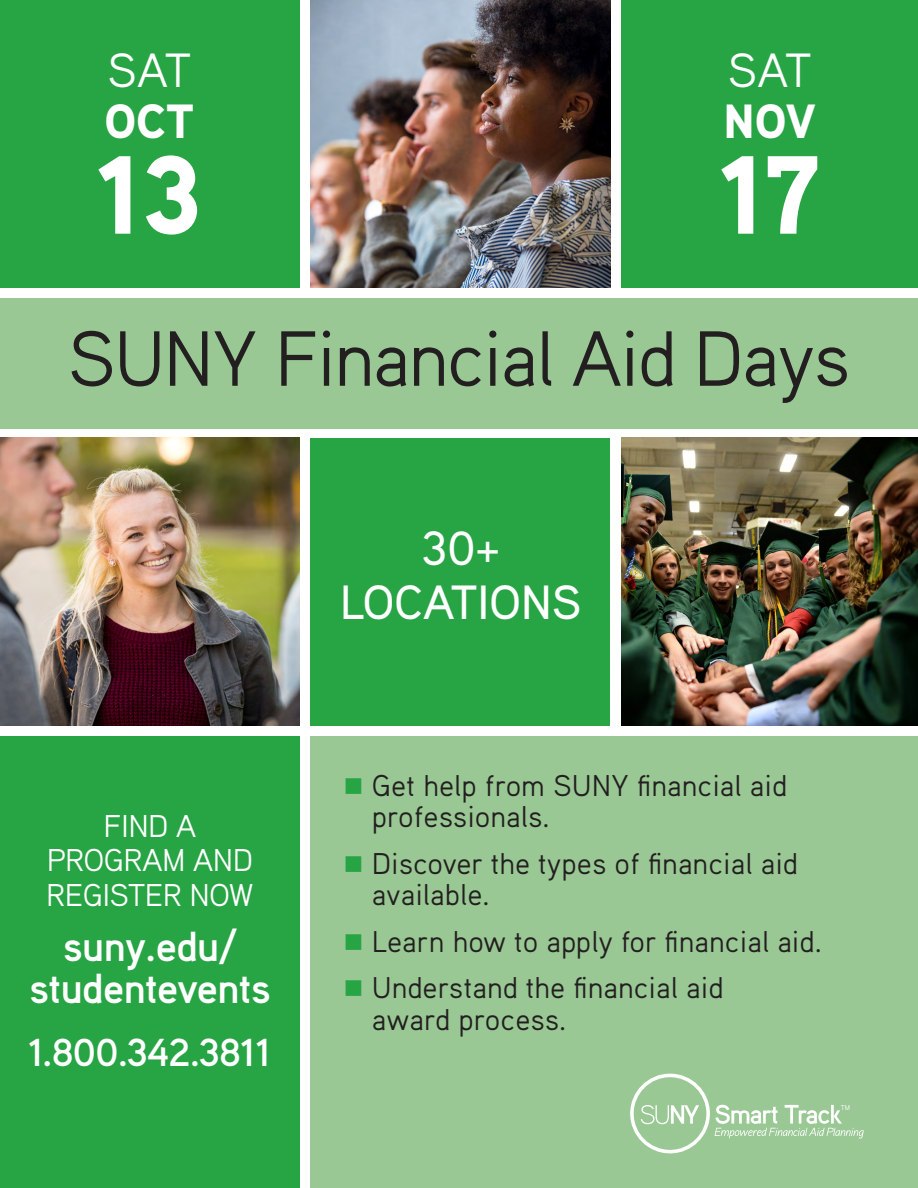
<style>
.page{position:relative;width:918px;height:1188px;background:#fff}
.page>*{position:absolute;margin:0;border:0;box-sizing:border-box;transform-origin:0 0}
.t1{font:900 111px "Aaux Pro OT";color:#fff}
.t2{font:78px "Aaux Pro";letter-spacing:-.03em;color:#231f20}
.t3{font:500 48px/54px "Aaux Pro OT";color:#fff;text-align:center}
.t4{font:48px "Aaux Pro OT";letter-spacing:-.045em;color:#fff}
.t5{font:900 48px "Aaux Pro OT";color:#fff}
.t6{font:700 42px/42px "Aaux Pro OT";letter-spacing:-.015em;color:#fff;text-align:center}
.t7{font:700 39px "Aaux Pro OT";letter-spacing:-.015em;color:#fff}
.t8{font:31.5px/34.5px "Aaux Pro OT";letter-spacing:-.02em;color:#fff;text-align:center}
.t9{font:30px/31.5px "Aaux Pro";color:#231f20}
.t10{font:7.05px "Aaux Pro OT";color:#fff}
.s1{color:#27a444}
</style>
<div class="page">
<div style="left:310px;top:736px;width:608px;height:452px;background:#99c894"></div>
<div style="left:0;top:736px;width:300px;height:452px;background:#27a444"></div>
<div style="left:0;top:298px;width:918px;height:130px;background:#99c894"></div>
<div style="left:0;top:0;width:300px;height:288px;background:#27a444"></div>
<img style="left:310px;top:0;width:300px;height:288px">
<div style="left:621px;top:0;width:297px;height:288px;background:#27a444"></div>
<img style="left:0;top:438px;width:300px;height:288px">
<div style="left:310px;top:438px;width:300px;height:288px;background:#27a444"></div>
<img style="left:621px;top:438px;width:297px;height:288px">
<svg style="left:641px;top:1105px;width:58px;height:19px"></svg>
<div style="left:630px;top:1074px;width:80px;height:79px;border:4px solid #fff;border-radius:50%"></div>
<svg style="left:715px;top:1105px;width:149px;height:34px"></svg>
<h3 class="t4" style="left:107px;top:40px;width:86px">SAT</h3>
<h3 class="t5" style="left:104px;top:90px;width:91px">OCT</h3>
<h1 class="t1" style="left:96px;top:124px;width:108px">13</h1>
<h3 class="t4" style="left:728px;top:40px;width:86px">SAT</h3>
<h3 class="t5" style="left:724px;top:90px;width:94px">NOV</h3>
<h1 class="t1" style="left:719px;top:124px;width:103px">17</h1>
<h2 class="t2" style="left:67px;top:309px;width:785px">SUNY Financial Aid Days</h2>
<p class="t8" style="left:46px;top:808px;width:209px">FIND A<br>PROGRAM AND<br>REGISTER NOW</p>
<h3 class="t6" style="left:29px;top:924px;width:243px">suny.edu/ studentevents</h3>
<h3 class="t7" style="left:28px;top:1028px;width:245px">1.800.342.3811</h3>
<h3 class="t3" style="left:340px;top:520px;width:243px">30+<br>LOCATIONS</h3>
<p class="t9" style="left:372px;top:769px;width:417px;text-indent:-28px"><span class="s1">■</span> Get help from SUNY financial aid professionals.</p>
<p class="t9" style="left:372px;top:847px;width:428px;text-indent:-28px"><span class="s1">■</span> Discover the types of financial aid available.</p>
<p class="t9" style="left:344px;top:925px;width:480px"><span class="s1">■</span> Learn how to apply for financial aid.</p>
<p class="t9" style="left:372px;top:971px;width:353px;text-indent:-28px"><span class="s1">■</span> Understand the financial aid award process.</p>
<p class="t10" style="left:841px;top:1103px;width:11px">TM</p>
</div>
